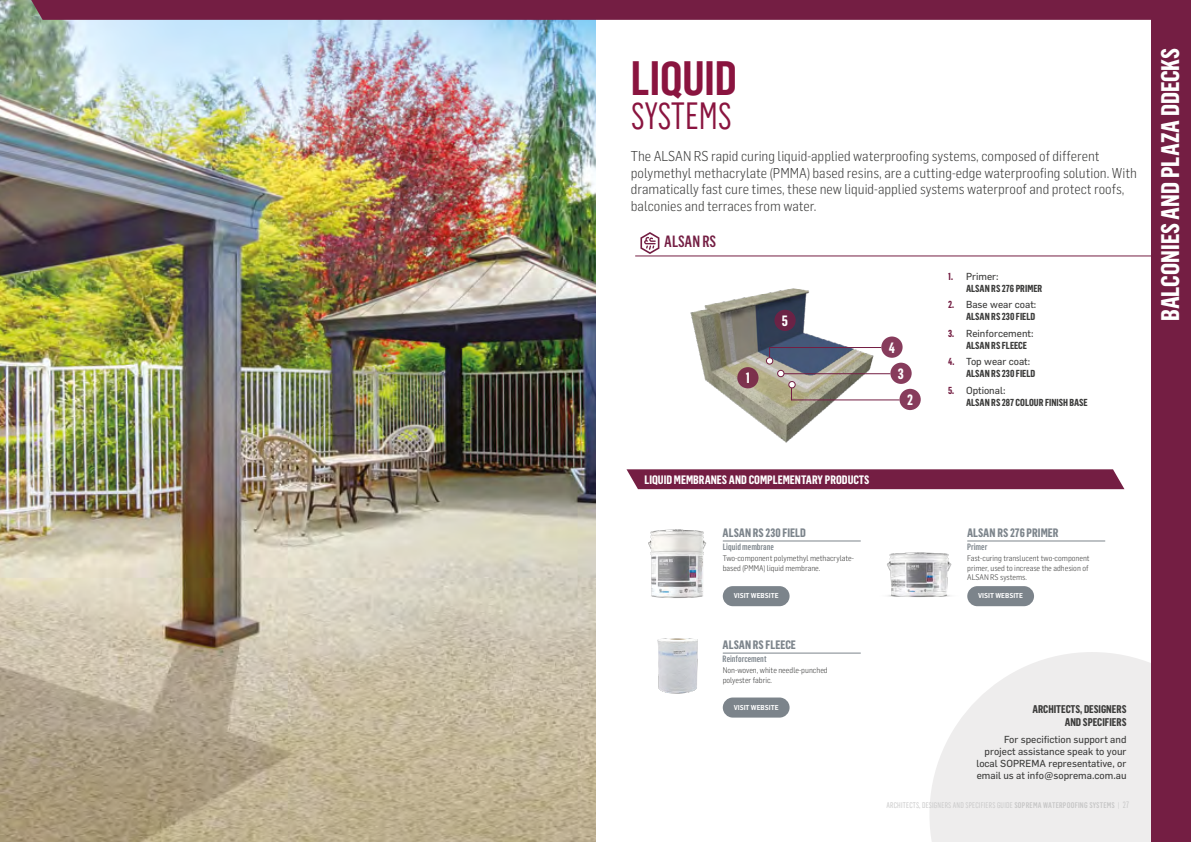
<style>
.page{position:relative;width:1191px;height:842px;background:#fff}
.page>*{position:absolute;margin:0;border:0;box-sizing:border-box;transform-origin:0 0}
.t1{font:600 47px "Flama Condensed";color:#8a143f}
.t2{font:37px "Flama Condensed";letter-spacing:-.005em;color:#8a143f}
.t3{font:700 25px "Flama Condensed";color:#fff}
.t4{font:500 16px "Flama Condensed";letter-spacing:-.005em;color:#741e43}
.t5{font:700 14.7px "Flama Condensed";color:#fff}
.t6{font:300 14px/16.8px "Flama Semicondensed";color:#3c3c3b}
.t7{font:700 12px "Flama Condensed";color:#7c848b}
.t8{font:700 12px "Flama Condensed";color:#fff}
.t9{font:700 11px/13.2px "Flama Condensed";color:#3c3c3b;text-align:right}
.t10{font:10px/12px "Flama";color:#3c3c3b;text-align:right}
.t11{font:700 10px "Flama Condensed";color:#3c3c3b}
.t12{font:500 9px "Flama Condensed";color:#7c848b}
.t13{font:300 8px/9.6px "Flama Semicondensed";color:#3c3c3b}
.t14{font:8px "Flama Condensed";letter-spacing:.03em;color:#c6c6c6}
.t15{font:600 7px "Flama Semicondensed";color:#fff}
.s1{font-family:"Flama Condensed";font-weight:700;color:#741e43}
.s2{font-weight:500}
.s3{font-size:9px}
</style>
<div class="page">
<svg style="left:930px;top:652px;width:221px;height:190px;background:#f0efef"></svg>
<hr style="left:723px;top:653px;width:137px;height:1px;background:#7c848b">
<div style="left:723px;top:697px;width:66px;height:21px;background:#7c848b;border-radius:10px"></div>
<hr style="left:967px;top:541px;width:138px;height:1px;background:#7c848b">
<hr style="left:723px;top:541px;width:137px;height:1px;background:#7c848b">
<div style="left:967px;top:586px;width:67px;height:20px;background:#7c848b;border-radius:10px"></div>
<div style="left:723px;top:586px;width:66px;height:20px;background:#7c848b;border-radius:10px"></div>
<img style="left:0;top:0;width:595px;height:842px">
<div style="left:31px;top:0;width:1120px;height:20px;background:#741e43"></div>
<svg style="left:640px;top:232px;width:19px;height:22px"></svg>
<hr style="left:635px;top:255px;width:534px;height:1px;background:#741e43">
<img style="left:690px;top:288px;width:184px;height:155px">
<div style="left:737px;top:367px;width:21px;height:21px;background:#7c314c;border-radius:50%"></div>
<div style="left:890px;top:363px;width:21px;height:21px;background:#873c5c;border-radius:50%"></div>
<div style="left:899px;top:389px;width:21px;height:21px;background:#873c5c;border-radius:50%"></div>
<svg style="left:881px;top:336px;width:21px;height:22px"></svg>
<hr style="left:769px;top:347px;width:112px;height:1px;background:#741e43">
<hr style="left:778px;top:373px;width:112px;height:1px;background:#741e43">
<div style="left:766px;top:358px;width:7px;height:6px;background:#fff;border-radius:50%"></div>
<div style="left:766px;top:357px;width:7px;height:8px;border:1px solid #741e43;border-radius:50%"></div>
<div style="left:777px;top:370px;width:7px;height:7px;background:#fff;border-radius:50%"></div>
<div style="left:777px;top:370px;width:7px;height:7px;border:1px solid #741e43;border-radius:50%"></div>
<hr style="left:791px;top:399px;width:108px;height:1px;background:#741e43">
<div style="left:789px;top:381px;width:6px;height:7px;background:#fff;border-radius:50%"></div>
<div style="left:788px;top:381px;width:7px;height:7px;border:1px solid #741e43;border-radius:50%"></div>
<div style="left:774px;top:310px;width:21px;height:21px;background:#6b2246;border-radius:50%"></div>
<svg style="left:626px;top:469px;width:498px;height:20px;background:#79264a"></svg>
<img style="left:887px;top:552px;width:65px;height:45px">
<img style="left:648px;top:529px;width:58px;height:69px">
<img style="left:657px;top:638px;width:41px;height:56px">
<div style="left:1151px;top:0;width:40px;height:842px;background:#741e43"></div>
<h1 class="t1" style="left:631px;top:49px;width:108px">LIQUID</h1>
<h2 class="t2" style="left:631px;top:93px;width:102px">SYSTEMS</h2>
<p class="t6" style="left:631px;top:147px;width:507px">The ALSAN RS rapid curing liquid-applied waterproofing systems, composed of different polymethyl methacrylate (PMMA) based resins, are a cutting-edge waterproofing solution. With dramatically fast cure times, these new liquid-applied systems waterproof and protect roofs, balconies and terraces from water.</p>
<p class="t4" style="left:664px;top:232px;width:53px">ALSAN RS</p>
<p class="t10" style="left:948px;top:270px;width:52px"><span class="s1">1.</span> Primer:</p>
<p class="t5" style="left:782px;top:311px;width:8px">5</p>
<p class="t5" style="left:889px;top:338px;width:8px">4</p>
<p class="t5" style="left:745px;top:369px;width:6px">1</p>
<p class="t5" style="left:898px;top:364px;width:8px">3</p>
<p class="t5" style="left:907px;top:390px;width:7px">2</p>
<p class="t11" style="left:966px;top:282px;width:78px">ALSAN RS 276 PRIMER</p>
<p class="t10" style="left:948px;top:299px;width:90px"><span class="s1">2.</span> Base wear coat:</p>
<p class="t11" style="left:966px;top:311px;width:71px">ALSAN RS 230 FIELD</p>
<p class="t10" style="left:948px;top:327px;width:87px"><span class="s1">3.</span> Reinforcement:</p>
<p class="t11" style="left:966px;top:339px;width:63px">ALSAN RS FLEECE</p>
<p class="t10" style="left:948px;top:356px;width:84px"><span class="s1">4.</span> Top wear coat:</p>
<p class="t11" style="left:966px;top:368px;width:71px">ALSAN RS 230 FIELD</p>
<p class="t10" style="left:948px;top:384px;width:59px"><span class="s1">5.</span> Optional:</p>
<p class="t11" style="left:966px;top:396px;width:123px">ALSAN RS 287 COLOUR FINISH BASE</p>
<h3 class="t3" style="left:1154px;top:275px;width:238px;rotate:-90deg">BALCONIES &amp; PL ZA DECKS</h3>
<h3 class="t3" style="left:1154px;top:321px;width:275px;rotate:-90deg">BALCONIES AND PLAZA DDECKS</h3>
<p class="t8" style="left:644px;top:472px;width:226px">LIQUID MEMBRANES AND COMPLEMENTARY PRODUCTS</p>
<p class="t7" style="left:722px;top:525px;width:85px">ALSAN RS 230 FIELD</p>
<p class="t13" style="left:723px;top:553px;width:133px">Two-component polymethyl methacrylate&shy;based (PMMA) liquid membrane.</p>
<p class="t15" style="left:733px;top:591px;width:46px">VISIT WEBSITE</p>
<p class="t15" style="left:978px;top:591px;width:46px">VISIT WEBSITE</p>
<p class="t7" style="left:967px;top:525px;width:93px">ALSAN RS 276 PRIMER</p>
<p class="t13" style="left:967px;top:553px;width:124px">Fast-curing translucent two-component primer, used to increase the adhesion of<br>ALSAN RS systems.</p>
<p class="t12" style="left:723px;top:541px;width:53px">Liquid membrane</p>
<p class="t12" style="left:967px;top:541px;width:22px">Primer</p>
<p class="t7" style="left:722px;top:637px;width:75px">ALSAN RS FLEECE</p>
<p class="t13" style="left:723px;top:665px;width:106px">Non-woven, white needle-punched polyester fabric.</p>
<p class="t15" style="left:733px;top:703px;width:46px">VISIT WEBSITE</p>
<p class="t12" style="left:722px;top:653px;width:45px">Reinforcement</p>
<p class="t9" style="left:1032px;top:702px;width:96px">ARCHITECTS, DESIGNERS<br>AND SPECIFIERS</p>
<p class="t10" style="left:976px;top:733px;width:152px">For specifiction support and project assistance speak to your local SOPREMA representative, or email us at info@soprema.com.au</p>
<p class="t14" style="left:886px;top:800px;width:244px">ARCHITECTS, DESIGNERS AND SPECIFIERS GUIDE <span class="s2">SOPREMA WATERPOOFING SYSTEMS</span> | <span class="s3">27</span></p>
</div>
